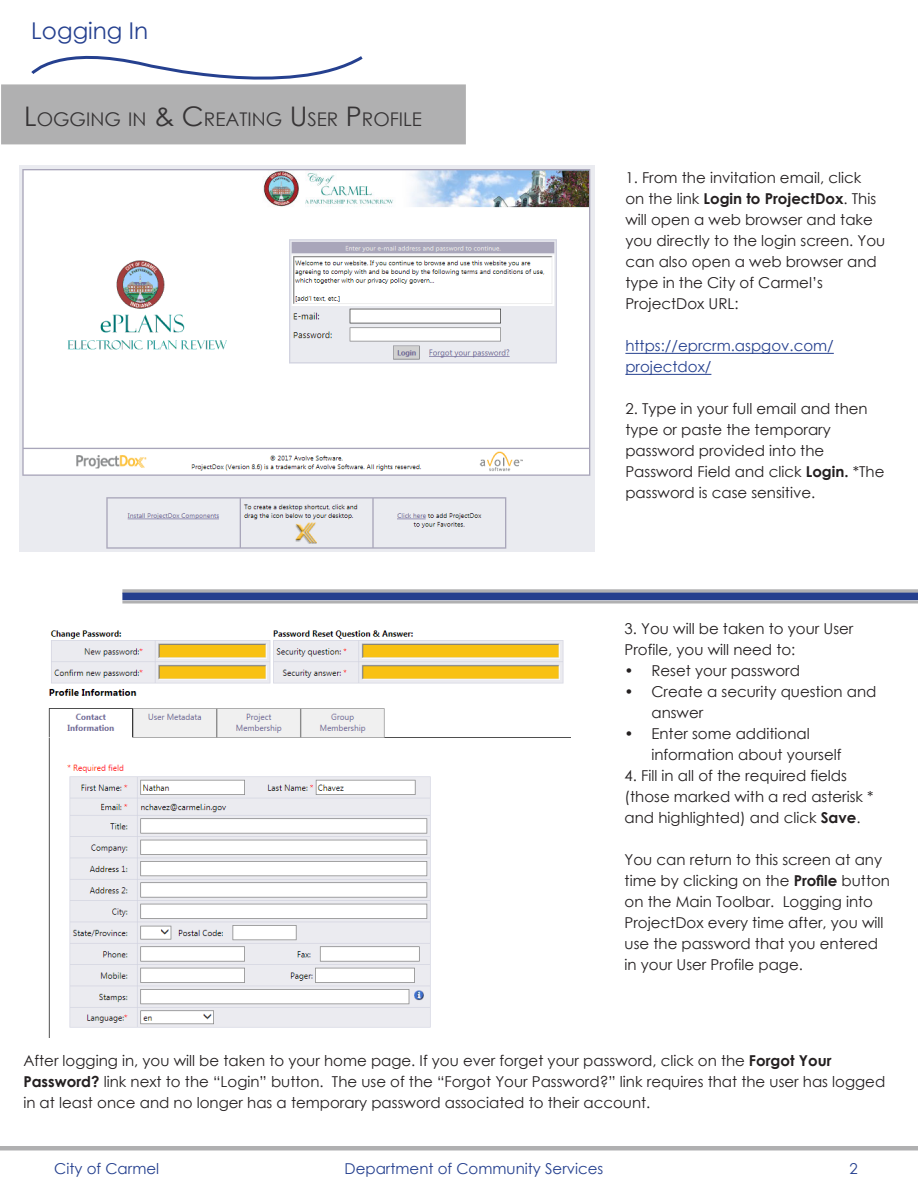
<style>
.page{position:relative;width:918px;height:1188px;background:#fff}
.page>*{position:absolute;margin:0;border:0;box-sizing:border-box;transform-origin:0 0}
.t1{font:23.1px "Century Gothic";color:#25408f}
.t2{font:18.9px "Century Gothic";color:#231f20}
.t3{font:15px/21px "Century Gothic";color:#231f20}
.t4{font:15px/21px "Century Gothic";color:#25408f}
.s1{font-size:27px}
.s2{font-weight:700}
</style>
<div class="page">
<hr style="left:0;top:1146px;width:918px;height:4px;background:#b0b0b1">
<svg style="left:31px;top:55px;width:332px;height:25px"></svg>
<div style="left:1px;top:84px;width:465px;height:60px;background:#b0b0b1"></div>
<img style="left:19px;top:166px;width:575px;height:385px">
<img style="left:48px;top:630px;width:523px;height:408px">
<svg style="left:122px;top:589px;width:796px;height:4px;background:#a8abb3"></svg>
<hr style="left:122px;top:601px;width:796px;height:3px;background:#505052">
<div style="left:122px;top:593px;width:796px;height:7px;background:#253f8e"></div>
<hr style="left:625px;top:353px;width:209px;height:1px;background:#25408f">
<hr style="left:625px;top:374px;width:86px;height:1px;background:#25408f">
<p class="t1" style="left:31px;top:15px;width:118px">Logging In</p>
<p class="t2" style="left:24px;top:106px;width:397px"><span class="s1">L</span>OGGING IN <span class="s1">&amp; C</span>REATING <span class="s1">U</span>SER <span class="s1">P</span>ROFILE</p>
<p class="t3" style="left:625px;top:167px;width:261px">1. From the invitation email, click<br>on the link <span class="s2">Login to ProjectDox</span>. This will open a web browser and take you directly to the login screen. You can also open a web browser and type in the City of Carmel’s<br>ProjectDox URL:</p>
<p class="t4" style="left:625px;top:335px;width:210px">https://eprcrm.aspgov.com/ projectdox/</p>
<p class="t3" style="left:625px;top:398px;width:261px">2. Type in your full email and then type or paste the temporary password provided into the<br>Password Field and click <span class="s2">Login.</span> *The password is case sensitive.</p>
<p class="t3" style="left:625px;top:618px;width:230px">3. You will be taken to your User<br>Profile, you will need to:</p>
<p class="t3" style="left:624px;top:660px;width:177px">• Reset your password</p>
<p class="t3" style="left:651px;top:681px;width:227px;text-indent:-27px">• Create a security question and answer</p>
<p class="t3" style="left:651px;top:723px;width:192px;text-indent:-27px">• Enter some additional information about yourself</p>
<p class="t3" style="left:625px;top:765px;width:251px">4. Fill in all of the required fields (those marked with a red asterisk * and highlighted) and click <span class="s2">Save</span>.</p>
<p class="t3" style="left:625px;top:849px;width:267px">You can return to this screen at any time by clicking on the <span class="s2">Profile</span> button on the Main Toolbar. Logging into ProjectDox every time after, you will use the password that you entered in your User Profile page.</p>
<p class="t3" style="left:23px;top:1050px;width:863px">After logging in, you will be taken to your home page. If you ever forget your password, click on the <span class="s2">Forgot Your<br>Password?</span> link next to the “Login” button. The use of the “Forgot Your Password?” link requires that the user has logged in at least once and no longer has a temporary password associated to their account.</p>
<p class="t4" style="left:54px;top:1158px;width:106px">City of Carmel</p>
<p class="t4" style="left:345px;top:1158px;width:260px">Department of Community Services</p>
<p class="t4" style="left:850px;top:1158px;width:10px">2</p>
</div>
